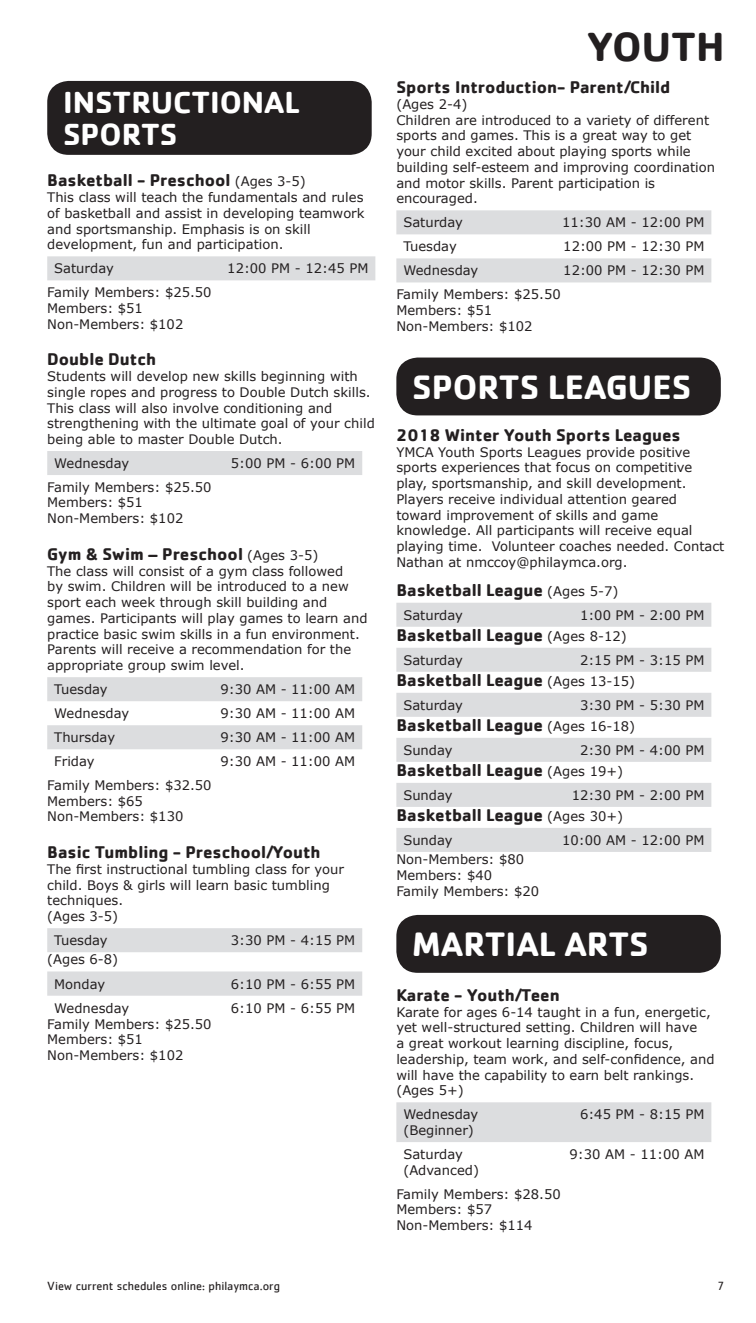
<style>
.page{position:relative;width:756px;height:1323px;background:#fff}
.page>*{position:absolute;margin:0;border:0;box-sizing:border-box;transform-origin:0 0}
.t1{font:700 42px "Cachet";color:#231f20}
.t2{font:700 35px "Cachet";color:#fff}
.t3{font:700 31.5px/31.5px "Cachet";color:#fff}
.t4{font:700 17.5px "Cachet";color:#231f20}
.t5{font:13.12px/15.8px "Verdana";color:#231f20}
.t6{font:12.25px "Cachet";color:#231f20}
.s1{font-family:"Verdana";font-weight:400;font-size:13.12px}
</style>
<div class="page">
<div style="left:47px;top:81px;width:325px;height:74px;background:#231f20;border-radius:21px"></div>
<div style="left:47px;top:256px;width:328px;height:24px;background:#dcdddf"></div>
<div style="left:47px;top:451px;width:315px;height:24px;background:#dcdddf"></div>
<svg style="left:47px;top:677px;width:315px;height:72px"></svg>
<div style="left:47px;top:928px;width:315px;height:24px;background:#dcdddf"></div>
<svg style="left:47px;top:971px;width:315px;height:25px;background:#dddedf"></svg>
<svg style="left:396px;top:210px;width:315px;height:72px"></svg>
<div style="left:396px;top:358px;width:325px;height:57px;background:#231f20;border-radius:21px"></div>
<div style="left:396px;top:603px;width:315px;height:24px;background:#dcdddf"></div>
<div style="left:396px;top:648px;width:315px;height:24px;background:#dcdddf"></div>
<div style="left:396px;top:693px;width:315px;height:24px;background:#dcdddf"></div>
<div style="left:396px;top:738px;width:315px;height:24px;background:#dcdddf"></div>
<div style="left:396px;top:783px;width:315px;height:24px;background:#dcdddf"></div>
<div style="left:396px;top:828px;width:315px;height:24px;background:#dcdddf"></div>
<div style="left:396px;top:915px;width:325px;height:58px;background:#231f20;border-radius:21px"></div>
<div style="left:396px;top:1102px;width:315px;height:40px;background:#dcdddf"></div>
<h3 class="t3" style="left:63px;top:86px;width:238px">INSTRUCTIONAL<br>SPORTS</h3>
<h3 class="t4" style="left:47px;top:169px;width:260px">Basketball - Preschool <span class="s1">(Ages 3-5)</span></h3>
<p class="t5" style="left:47px;top:189px;width:319px">This class will teach the fundamentals and rules of basketball and assist in developing teamwork and sportsmanship. Emphasis is on skill development, fun and participation.</p>
<p class="t5" style="left:54px;top:261px;width:61px">Saturday</p>
<p class="t5" style="left:227px;top:261px;width:143px">12:00 PM - 12:45 PM</p>
<p class="t5" style="left:47px;top:284px;width:166px">Family Members: $25.50<br>Members: $51<br>Non-Members: $102</p>
<h3 class="t4" style="left:47px;top:348px;width:110px">Double Dutch</h3>
<p class="t5" style="left:47px;top:368px;width:329px">Students will develop new skills beginning with single ropes and progress to Double Dutch skills.<br>This class will also involve conditioning and strengthening with the ultimate goal of your child being able to master Double Dutch.</p>
<p class="t5" style="left:54px;top:455px;width:77px">Wednesday</p>
<p class="t5" style="left:231px;top:455px;width:126px">5:00 PM - 6:00 PM</p>
<p class="t5" style="left:47px;top:479px;width:166px">Family Members: $25.50<br>Members: $51<br>Non-Members: $102</p>
<h3 class="t4" style="left:47px;top:543px;width:273px">Gym &amp; Swim – Preschool <span class="s1">(Ages 3-5)</span></h3>
<p class="t5" style="left:47px;top:563px;width:322px">The class will consist of a gym class followed<br>by swim. Children will be introduced to a new sport each week through skill building and games. Participants will play games to learn and practice basic swim skills in a fun environment.<br>Parents will receive a recommendation for the appropriate group swim level.</p>
<p class="t5" style="left:54px;top:681px;width:55px">Tuesday</p>
<p class="t5" style="left:220px;top:681px;width:136px">9:30 AM - 11:00 AM</p>
<p class="t5" style="left:54px;top:705px;width:77px">Wednesday</p>
<p class="t5" style="left:220px;top:705px;width:136px">9:30 AM - 11:00 AM</p>
<p class="t5" style="left:54px;top:729px;width:62px">Thursday</p>
<p class="t5" style="left:220px;top:729px;width:136px">9:30 AM - 11:00 AM</p>
<p class="t5" style="left:54px;top:754px;width:42px">Friday</p>
<p class="t5" style="left:220px;top:754px;width:136px">9:30 AM - 11:00 AM</p>
<p class="t5" style="left:47px;top:777px;width:166px">Family Members: $32.50<br>Members: $65<br>Non-Members: $130</p>
<h3 class="t4" style="left:47px;top:841px;width:275px">Basic Tumbling - Preschool/Youth</h3>
<p class="t5" style="left:47px;top:861px;width:298px">The first instructional tumbling class for your child. Boys &amp; girls will learn basic tumbling techniques.<br>(Ages 3-5)</p>
<p class="t5" style="left:54px;top:932px;width:55px">Tuesday</p>
<p class="t5" style="left:231px;top:932px;width:126px">3:30 PM - 4:15 PM</p>
<p class="t5" style="left:47px;top:948px;width:73px;line-height:24px;text-align:center">(Ages 6-8)<br>Monday</p>
<p class="t5" style="left:231px;top:976px;width:126px">6:10 PM - 6:55 PM</p>
<p class="t5" style="left:54px;top:1000px;width:77px">Wednesday</p>
<p class="t5" style="left:231px;top:1000px;width:126px">6:10 PM - 6:55 PM</p>
<p class="t5" style="left:47px;top:1016px;width:166px">Family Members: $25.50<br>Members: $51<br>Non-Members: $102</p>
<h1 class="t1" style="left:587px;top:19px;width:139px">YOUTH</h1>
<h3 class="t4" style="left:396px;top:76px;width:276px">Sports Introduction- Parent/Child</h3>
<p class="t5" style="left:396px;top:96px;width:320px">(Ages 2-4)<br>Children are introduced to a variety of different sports and games. This is a great way to get your child excited about playing sports while building self-esteem and improving coordination and motor skills. Parent participation is encouraged.</p>
<p class="t5" style="left:403px;top:215px;width:61px">Saturday</p>
<p class="t5" style="left:562px;top:215px;width:144px">11:30 AM - 12:00 PM</p>
<p class="t5" style="left:403px;top:239px;width:55px">Tuesday</p>
<p class="t5" style="left:563px;top:239px;width:143px">12:00 PM - 12:30 PM</p>
<p class="t5" style="left:403px;top:263px;width:77px">Wednesday</p>
<p class="t5" style="left:563px;top:263px;width:143px">12:00 PM - 12:30 PM</p>
<p class="t5" style="left:396px;top:286px;width:166px">Family Members: $25.50<br>Members: $51<br>Non-Members: $102</p>
<h2 class="t2" style="left:412px;top:364px;width:281px">SPORTS LEAGUES</h2>
<h3 class="t4" style="left:396px;top:424px;width:286px">2018 Winter Youth Sports Leagues</h3>
<p class="t5" style="left:396px;top:444px;width:330px">YMCA Youth Sports Leagues provide positive sports experiences that focus on competitive play, sportsmanship, and skill development.<br>Players receive individual attention geared toward improvement of skills and game knowledge. All participants will receive equal playing time. Volunteer coaches needed. Contact Nathan at nmccoy@philaymca.org.</p>
<h3 class="t4" style="left:396px;top:578px;width:223px">Basketball League <span class="s1">(Ages 5-7)</span></h3>
<p class="t5" style="left:403px;top:607px;width:61px">Saturday</p>
<p class="t5" style="left:580px;top:607px;width:126px">1:00 PM - 2:00 PM</p>
<h3 class="t4" style="left:396px;top:624px;width:232px">Basketball League <span class="s1">(Ages 8-12)</span></h3>
<p class="t5" style="left:403px;top:652px;width:61px">Saturday</p>
<p class="t5" style="left:580px;top:652px;width:126px">2:15 PM - 3:15 PM</p>
<h3 class="t4" style="left:396px;top:669px;width:240px">Basketball League <span class="s1">(Ages 13-15)</span></h3>
<p class="t5" style="left:403px;top:697px;width:61px">Saturday</p>
<p class="t5" style="left:580px;top:697px;width:126px">3:30 PM - 5:30 PM</p>
<h3 class="t4" style="left:396px;top:714px;width:240px">Basketball League <span class="s1">(Ages 16-18)</span></h3>
<p class="t5" style="left:403px;top:742px;width:51px">Sunday</p>
<p class="t5" style="left:580px;top:742px;width:126px">2:30 PM - 4:00 PM</p>
<h3 class="t4" style="left:396px;top:759px;width:228px">Basketball League <span class="s1">(Ages 19+)</span></h3>
<p class="t5" style="left:403px;top:787px;width:51px">Sunday</p>
<p class="t5" style="left:572px;top:787px;width:134px">12:30 PM - 2:00 PM</p>
<h3 class="t4" style="left:396px;top:804px;width:228px">Basketball League <span class="s1">(Ages 30+)</span></h3>
<p class="t5" style="left:403px;top:832px;width:51px">Sunday</p>
<p class="t5" style="left:562px;top:832px;width:144px">10:00 AM - 12:00 PM</p>
<p class="t5" style="left:396px;top:851px;width:144px">Non-Members: $80<br>Members: $40<br>Family Members: $20</p>
<h2 class="t2" style="left:412px;top:922px;width:238px">MARTIAL ARTS</h2>
<h3 class="t4" style="left:396px;top:984px;width:165px">Karate - Youth/Teen</h3>
<p class="t5" style="left:396px;top:1004px;width:320px">Karate for ages 6-14 taught in a fun, energetic, yet well-structured setting. Children will have<br>a great workout learning discipline, focus, leadership, team work, and self-confidence, and will have the capability to earn belt rankings. (Ages 5+)</p>
<p class="t5" style="left:403px;top:1107px;width:77px">Wednesday (Beginner)</p>
<p class="t5" style="left:580px;top:1107px;width:126px">6:45 PM - 8:15 PM</p>
<p class="t5" style="left:403px;top:1146px;width:77px">Saturday (Advanced)</p>
<p class="t5" style="left:570px;top:1146px;width:136px">9:30 AM - 11:00 AM</p>
<p class="t5" style="left:396px;top:1186px;width:166px">Family Members: $28.50<br>Members: $57<br>Non-Members: $114</p>
<p class="t6" style="left:47px;top:1278px;width:234px">View current schedules online: philaymca.org</p>
<p class="t6" style="left:717px;top:1278px;width:9px">7</p>
</div>
